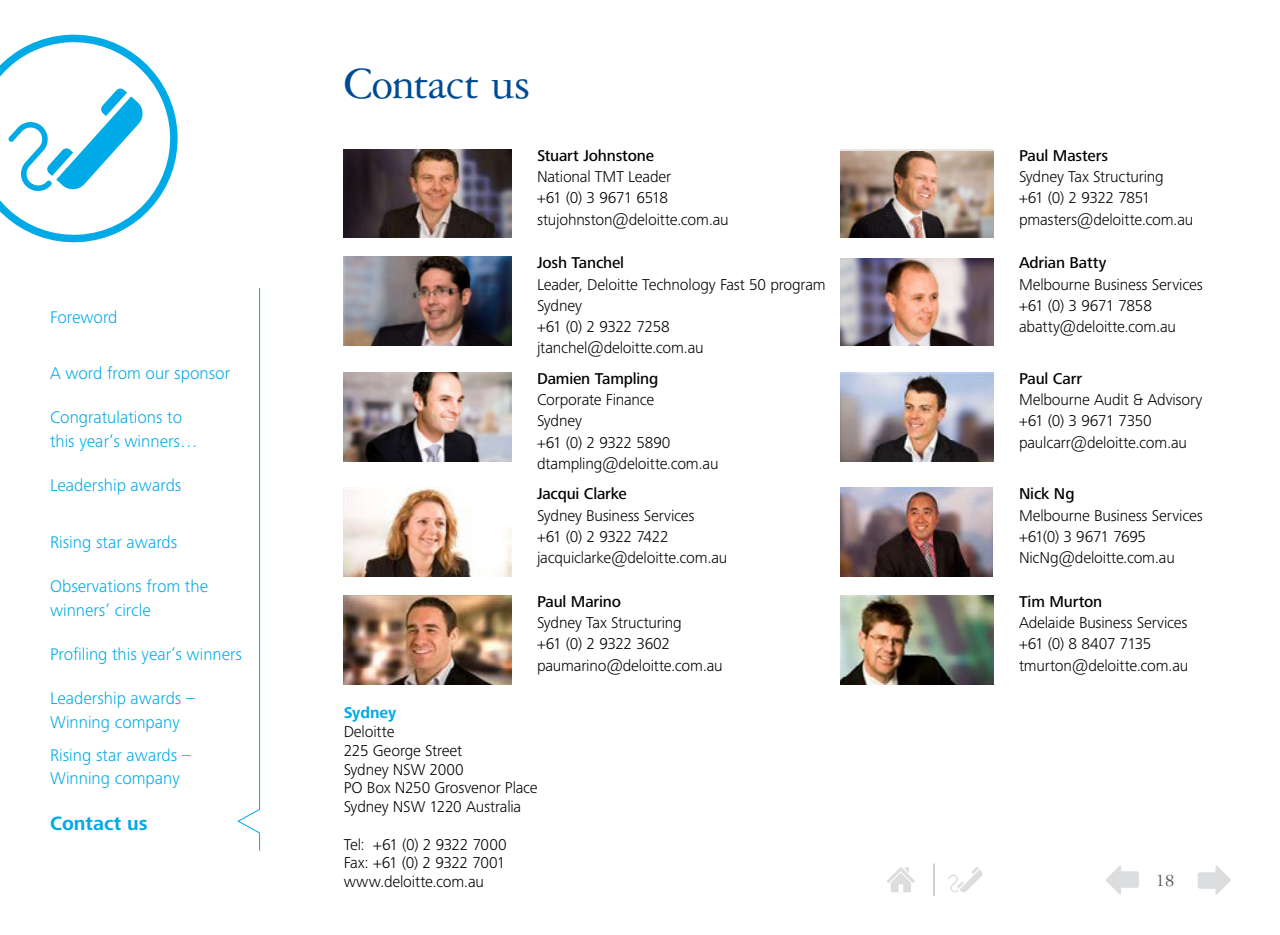
<style>
.page{position:relative;width:1280px;height:935px;background:#fff}
.page>*{position:absolute;margin:0;border:0;box-sizing:border-box;transform-origin:0 0}
.t1{font:47.5px "Garamond 3 LT Std";letter-spacing:-.015em;color:#004a94}
.t2{font:700 20px "Frutiger Next Pro";color:#00aae7}
.t3{font:18.75px "Garamond 3 LT Std";color:#58595b}
.t4{font:300 17.5px/23.8px "Frutiger Next Pro";color:#00aae7}
.t5{font:300 16.25px/21.2px "Frutiger Next Pro";letter-spacing:-.01em;color:#000}
.t6{font:500 16.25px "Frutiger Next Pro";letter-spacing:-.01em;color:#000}
.t7{font:700 16.25px "Frutiger Next Pro";color:#00a9e7}
</style>
<div class="page">
<svg style="left:1106px;top:865px;width:33px;height:30px"></svg>
<svg style="left:1198px;top:865px;width:33px;height:30px"></svg>
<hr style="left:934px;top:864px;width:1px;height:32px;background:#a7a9ac">
<svg style="left:887px;top:867px;width:28px;height:26px"></svg>
<hr style="left:259px;top:288px;width:1px;height:563px;background:#00aae7">
<svg style="left:237px;top:808px;width:24px;height:27px"></svg>
<svg style="left:948px;top:867px;width:35px;height:26px"></svg>
<img style="left:344px;top:149px;width:168px;height:89px">
<div style="left:840px;top:149px;width:154px;height:89px;background:#e6e6e6"></div>
<img style="left:840px;top:151px;width:154px;height:87px">
<img style="left:344px;top:257px;width:168px;height:89px">
<img style="left:840px;top:258px;width:154px;height:88px">
<img style="left:344px;top:372px;width:168px;height:89px">
<img style="left:840px;top:372px;width:154px;height:89px">
<img style="left:344px;top:488px;width:168px;height:88px">
<img style="left:840px;top:488px;width:152px;height:88px">
<img style="left:344px;top:595px;width:168px;height:89px">
<img style="left:840px;top:595px;width:154px;height:89px">
<svg style="left:0;top:34px;width:178px;height:209px"></svg>
<p class="t4" style="left:50px;top:305px;width:69px">Foreword</p>
<p class="t4" style="left:50px;top:361px;width:182px">A word from our sponsor</p>
<p class="t4" style="left:50px;top:406px;width:149px">Congratulations to this year’s winners…</p>
<p class="t4" style="left:50px;top:474px;width:133px">Leadership awards</p>
<p class="t4" style="left:50px;top:530px;width:129px">Rising star awards</p>
<p class="t4" style="left:50px;top:574px;width:160px">Observations from the winners’ circle</p>
<p class="t4" style="left:50px;top:642px;width:194px">Profiling this year’s winners</p>
<p class="t4" style="left:50px;top:687px;width:146px">Leadership awards –<br>Winning company</p>
<p class="t4" style="left:50px;top:743px;width:142px">Rising star awards –<br>Winning company</p>
<p class="t2" style="left:50px;top:812px;width:99px">Contact us</p>
<h1 class="t1" style="left:344px;top:58px;width:188px">Contact us</h1>
<p class="t6" style="left:537px;top:146px;width:119px">Stuart Johnstone</p>
<p class="t5" style="left:537px;top:166px;width:193px">National TMT Leader<br>+61 (0) 3 9671 6518 stujohnston@deloitte.com.au</p>
<p class="t6" style="left:537px;top:254px;width:89px">Josh Tanchel</p>
<p class="t5" style="left:537px;top:274px;width:290px">Leader, Deloitte Technology Fast 50 program<br>Sydney<br>+61 (0) 2 9322 7258 jtanchel@deloitte.com.au</p>
<p class="t6" style="left:537px;top:369px;width:123px">Damien Tampling</p>
<p class="t5" style="left:537px;top:389px;width:183px">Corporate Finance<br>Sydney<br>+61 (0) 2 9322 5890 dtampling@deloitte.com.au</p>
<p class="t6" style="left:537px;top:485px;width:91px">Jacqui Clarke</p>
<p class="t5" style="left:537px;top:505px;width:192px">Sydney Business Services<br>+61 (0) 2 9322 7422 jacquiclarke@deloitte.com.au</p>
<p class="t6" style="left:537px;top:592px;width:86px">Paul Marino</p>
<p class="t5" style="left:537px;top:612px;width:187px">Sydney Tax Structuring<br>+61 (0) 2 9322 3602 paumarino@deloitte.com.au</p>
<p class="t7" style="left:344px;top:704px;width:54px">Sydney</p>
<p class="t5" style="left:344px;top:722px;width:196px;line-height:18.8px">Deloitte<br>225 George Street<br>Sydney NSW 2000<br>PO Box N250 Grosvenor Place<br>Sydney NSW 1220 Australia</p>
<p class="t5" style="left:344px;top:835px;width:165px;line-height:18.8px;text-align:justify">Tel: +61 (0) 2 9322 7000<br>Fax: +61 (0) 2 9322 7001 www.deloitte.com.au</p>
<p class="t6" style="left:1019px;top:146px;width:91px">Paul Masters</p>
<p class="t5" style="left:1019px;top:166px;width:176px">Sydney Tax Structuring<br>+61 (0) 2 9322 7851 pmasters@deloitte.com.au</p>
<p class="t6" style="left:1019px;top:254px;width:89px">Adrian Batty</p>
<p class="t5" style="left:1019px;top:274px;width:185px">Melbourne Business Services +61 (0) 3 9671 7858 abatty@deloitte.com.au</p>
<p class="t6" style="left:1019px;top:369px;width:65px">Paul Carr</p>
<p class="t5" style="left:1019px;top:389px;width:185px">Melbourne Audit &amp; Advisory +61 (0) 3 9671 7350 paulcarr@deloitte.com.au</p>
<p class="t6" style="left:1019px;top:485px;width:57px">Nick Ng</p>
<p class="t5" style="left:1019px;top:505px;width:185px">Melbourne Business Services +61(0) 3 9671 7695<br>NicNg@deloitte.com.au</p>
<p class="t6" style="left:1019px;top:592px;width:85px">Tim Murton</p>
<p class="t5" style="left:1019px;top:612px;width:171px">Adelaide Business Services +61 (0) 8 8407 7135 tmurton@deloitte.com.au</p>
<p class="t3" style="left:1156px;top:870px;width:20px">18</p>
</div>
